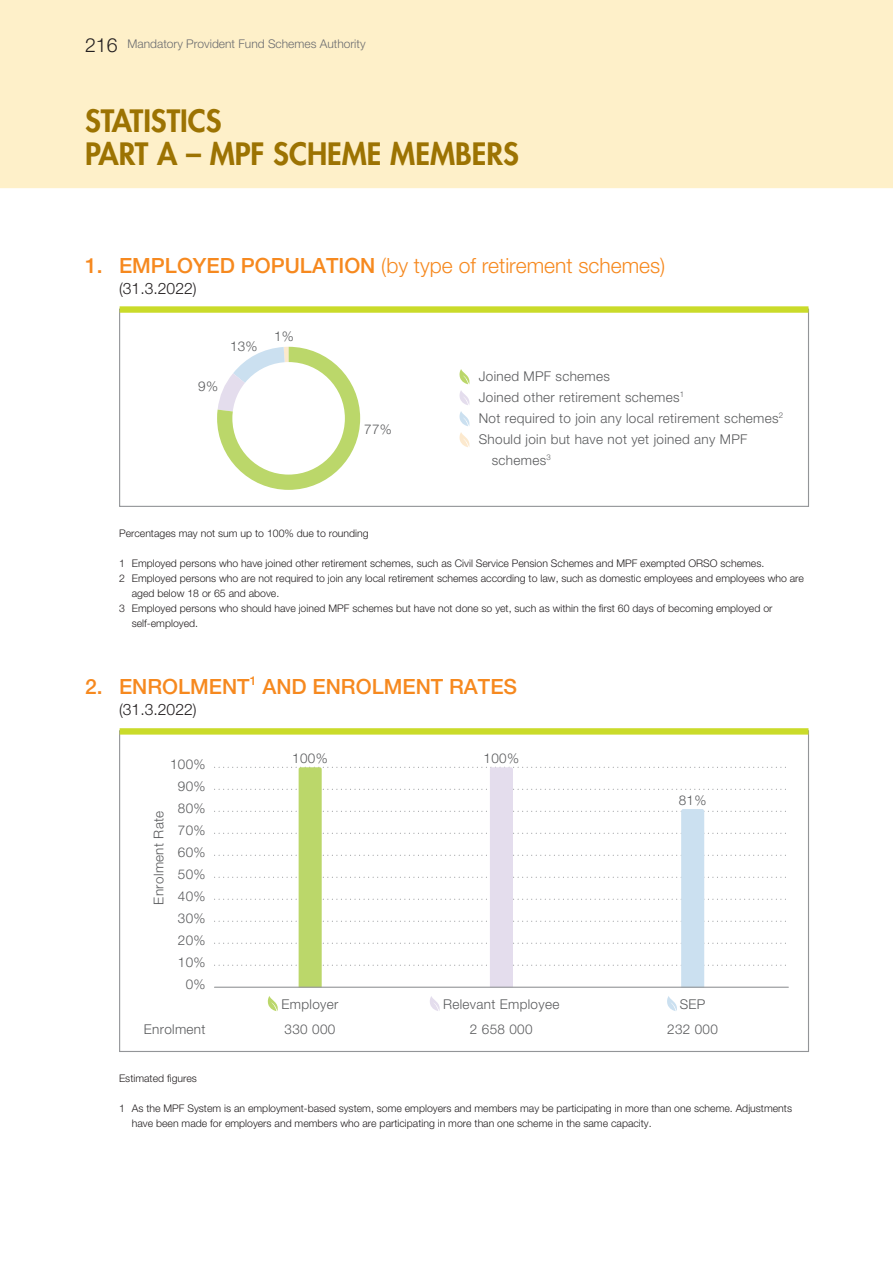
<style>
.page{position:relative;width:893px;height:1263px;background:#fef0c9}
.page>*{position:absolute;margin:0;border:0;box-sizing:border-box;transform-origin:0 0}
.t1{font:800 30px/33px "Futura Std";color:#9c7302;text-align:center}
.t2{font:500 21px "Helvetica Neue LT Std";color:#f6891f}
.t3{font:300 21px "Helvetica Neue LT Std";color:#f6891f}
.t4{font:300 15.75px "Helvetica Neue LT Std";color:#231f20}
.t5{font:300 13.5px "Helvetica Neue LT Std";letter-spacing:.025em;color:#595a5c}
.t6{font:500 12.3px "Helvetica Neue LT Std";color:#f6891f}
.t7{font:300 12px "Helvetica Neue LT Std";color:#6c6d70}
.t8{font:300 10.5px/15px "Helvetica Neue LT Std";color:#231f20}
.s1{font-size:19.5px;color:#231f20}
</style>
<div class="page">
<div style="left:0;top:188px;width:893px;height:1075px;background:#fff"></div>
<div style="left:120px;top:309px;width:688px;height:197px;background:#fff"></div>
<div style="left:120px;top:306px;width:688px;height:7px;background:#cadb2a"></div>
<svg style="left:217px;top:347px;width:143px;height:143px"></svg>
<div style="left:232px;top:362px;width:113px;height:113px;background:#fff;border-radius:50%"></div>
<svg style="left:459px;top:369px;width:11px;height:15px"></svg>
<svg style="left:459px;top:390px;width:11px;height:15px"></svg>
<svg style="left:459px;top:411px;width:11px;height:15px"></svg>
<svg style="left:459px;top:432px;width:11px;height:15px"></svg>
<div style="left:120px;top:731px;width:688px;height:320px;background:#fff"></div>
<div style="left:120px;top:728px;width:688px;height:7px;background:#cadb2a"></div>
<svg style="left:267px;top:996px;width:11px;height:15px"></svg>
<svg style="left:667px;top:996px;width:10px;height:15px"></svg>
<svg style="left:430px;top:996px;width:10px;height:15px"></svg>
<svg style="left:215px;top:767px;width:571px;height:220px"></svg>
<hr style="left:215px;top:987px;width:573px;height:1px;background:#939598">
<p class="t7" style="left:85px;top:36px;width:282px"><span class="s1">216</span> Mandatory Provident Fund Schemes Authority</p>
<h1 class="t1" style="left:85px;top:104px;width:14px">STATI</h1>
<h1 class="t1" style="left:85px;top:104px;width:207px">STICS<br>PART A – MPF SCHEME</h1>
<h1 class="t1" style="left:390px;top:137px;width:44px">MEMBE</h1>
<h1 class="t1" style="left:486px;top:137px;width:34px">RS</h1>
<h2 class="t2" style="left:85px;top:253px;width:63px">1. EMPLOYED</h2>
<h2 class="t2" style="left:241px;top:253px;width:29px">POPULATION</h2>
<h2 class="t3" style="left:381px;top:252px;width:285px">(by type of retirement schemes)</h2>
<h3 class="t4" style="left:119px;top:278px;width:79px">(31.3.2022)</h3>
<p class="t5" style="left:198px;top:377px;width:21px">9%</p>
<p class="t5" style="left:230px;top:337px;width:29px">13%</p>
<p class="t5" style="left:274px;top:328px;width:21px">1%</p>
<p class="t5" style="left:364px;top:421px;width:29px">77%</p>
<p class="t5" style="left:479px;top:368px;width:133px">Joined MPF schemes</p>
<p class="t5" style="left:479px;top:389px;width:207px">Joined other retirement schemes<sup>1</sup></p>
<p class="t5" style="left:479px;top:410px;width:306px">Not required to join any local retirement schemes<sup>2</sup></p>
<p class="t5" style="left:479px;top:431px;width:270px">Should join but have not yet joined any MPF</p>
<p class="t5" style="left:492px;top:452px;width:61px">schemes<sup>3</sup></p>
<p class="t8" style="left:119px;top:525px;width:251px">Percentages may not sum up to 100% due to rounding</p>
<p class="t8" style="left:119px;top:555px;width:647px">1 Employed persons who have joined other retirement schemes, such as Civil Service Pension Schemes and MPF exempted ORSO schemes.</p>
<p class="t8" style="left:119px;top:570px;width:686px">2 Employed persons who are not required to join any local retirement schemes according to law, such as domestic employees and employees who are</p>
<p class="t8" style="left:132px;top:585px;width:149px">aged below 18 or 65 and above.</p>
<p class="t8" style="left:119px;top:600px;width:655px">3 Employed persons who should have joined MPF schemes but have not done so yet, such as within the first 60 days of becoming employed or</p>
<p class="t8" style="left:132px;top:615px;width:68px">self-employed.</p>
<h2 class="t2" style="left:85px;top:674px;width:63px">2. ENROLMENT</h2>
<p class="t6" style="left:250px;top:673px;width:8px">1</p>
<h2 class="t2" style="left:262px;top:674px;width:16px">AND</h2>
<h2 class="t2" style="left:313px;top:674px;width:29px">ENROLMENT</h2>
<h2 class="t2" style="left:449px;top:674px;width:29px">RATES</h2>
<h3 class="t4" style="left:119px;top:700px;width:79px">(31.3.2022)</h3>
<p class="t5" style="left:170px;top:755px;width:37px">100%</p>
<p class="t5" style="left:150px;top:904px;width:95px;rotate:-90deg">Enrolment Rate</p>
<p class="t5" style="left:178px;top:777px;width:29px">90%</p>
<p class="t5" style="left:178px;top:799px;width:29px">80%</p>
<p class="t5" style="left:178px;top:821px;width:29px">70%</p>
<p class="t5" style="left:178px;top:843px;width:29px">60%</p>
<p class="t5" style="left:178px;top:865px;width:29px">50%</p>
<p class="t5" style="left:178px;top:887px;width:29px">40%</p>
<p class="t5" style="left:178px;top:909px;width:29px">30%</p>
<p class="t5" style="left:178px;top:931px;width:29px">20%</p>
<p class="t5" style="left:178px;top:953px;width:29px">10%</p>
<p class="t5" style="left:186px;top:975px;width:21px">0%</p>
<p class="t5" style="left:144px;top:1021px;width:63px">Enrolment</p>
<p class="t5" style="left:292px;top:750px;width:37px">100%</p>
<p class="t5" style="left:483px;top:750px;width:37px">100%</p>
<p class="t5" style="left:282px;top:996px;width:58px">Employer</p>
<p class="t5" style="left:443px;top:996px;width:118px">Relevant Employee</p>
<p class="t5" style="left:679px;top:792px;width:29px">81%</p>
<p class="t5" style="left:680px;top:996px;width:27px">SEP</p>
<p class="t5" style="left:285px;top:1021px;width:52px">330 000</p>
<p class="t5" style="left:667px;top:1021px;width:52px">232 000</p>
<p class="t5" style="left:470px;top:1021px;width:64px">2 658 000</p>
<p class="t8" style="left:119px;top:1070px;width:79px">Estimated figures</p>
<p class="t8" style="left:132px;top:1100px;width:662px;text-indent:-13px">1 As the MPF System is an employment-based system, some employers and members may be participating in more than one scheme. Adjustments have been made for employers and members who are participating in more than one scheme in the same capacity.</p>
</div>
